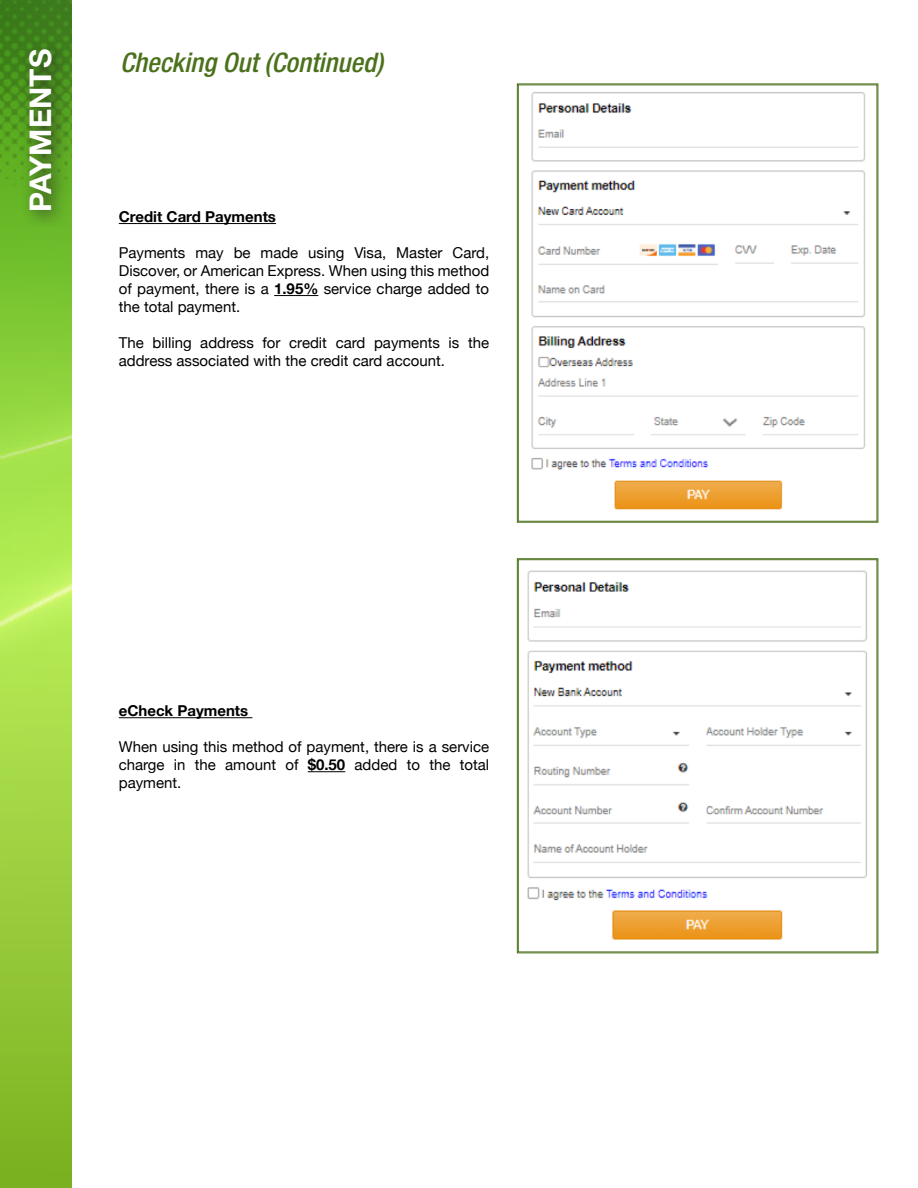
<style>
.page{position:relative;width:918px;height:1188px;background:#fff}
.page>*{position:absolute;margin:0;border:0;box-sizing:border-box;transform-origin:0 0}
.t1{font:700 30px "Helvetica Neue LT Std";color:#fff}
.t2{font:italic 500 condensed 27px "Helvetica Neue LT Std";color:#4b711c}
.t3{font:15px/18px "Helvetica Neue";color:#000;text-align:justify}
.t4{font:700 15px "Helvetica Neue";color:#000}
.s1{font-weight:700}
</style>
<div class="page">
<svg style="left:0;top:1px;width:72px;height:1187px"></svg>
<hr style="left:119px;top:223px;width:157px;height:1px;background:#000">
<hr style="left:274px;top:295px;width:44px;height:1px;background:#000">
<hr style="left:119px;top:717px;width:133px;height:1px;background:#000">
<hr style="left:308px;top:771px;width:37px;height:1px;background:#000">
<svg style="left:517px;top:83px;width:362px;height:440px"></svg>
<svg style="left:517px;top:558px;width:362px;height:396px"></svg>
<div style="left:19px;top:40px;width:52px;height:190px;background:#231f20;opacity:.75"></div>
<p class="t1" style="left:22px;top:212px;width:164px;rotate:-90deg">PAYMENTS</p>
<p class="t2" style="left:120px;top:46px;width:264px">Checking Out (Continued)</p>
<p class="t4" style="left:119px;top:205px;width:159px">Credit Card Payments</p>
<p class="t3" style="left:119px;top:245px;width:372px">Payments may be made using Visa, Master Card, Discover, or American Express. When using this method of payment, there is a <span class="s1">1.95%</span> service charge added to the total payment.</p>
<p class="t3" style="left:119px;top:335px;width:372px">The billing address for credit card payments is the address associated with the credit card account.</p>
<p class="t4" style="left:119px;top:699px;width:131px">eCheck Payments</p>
<p class="t3" style="left:119px;top:739px;width:372px">When using this method of payment, there is a service charge in the amount of <span class="s1">$0.50</span> added to the total payment.</p>
</div>
